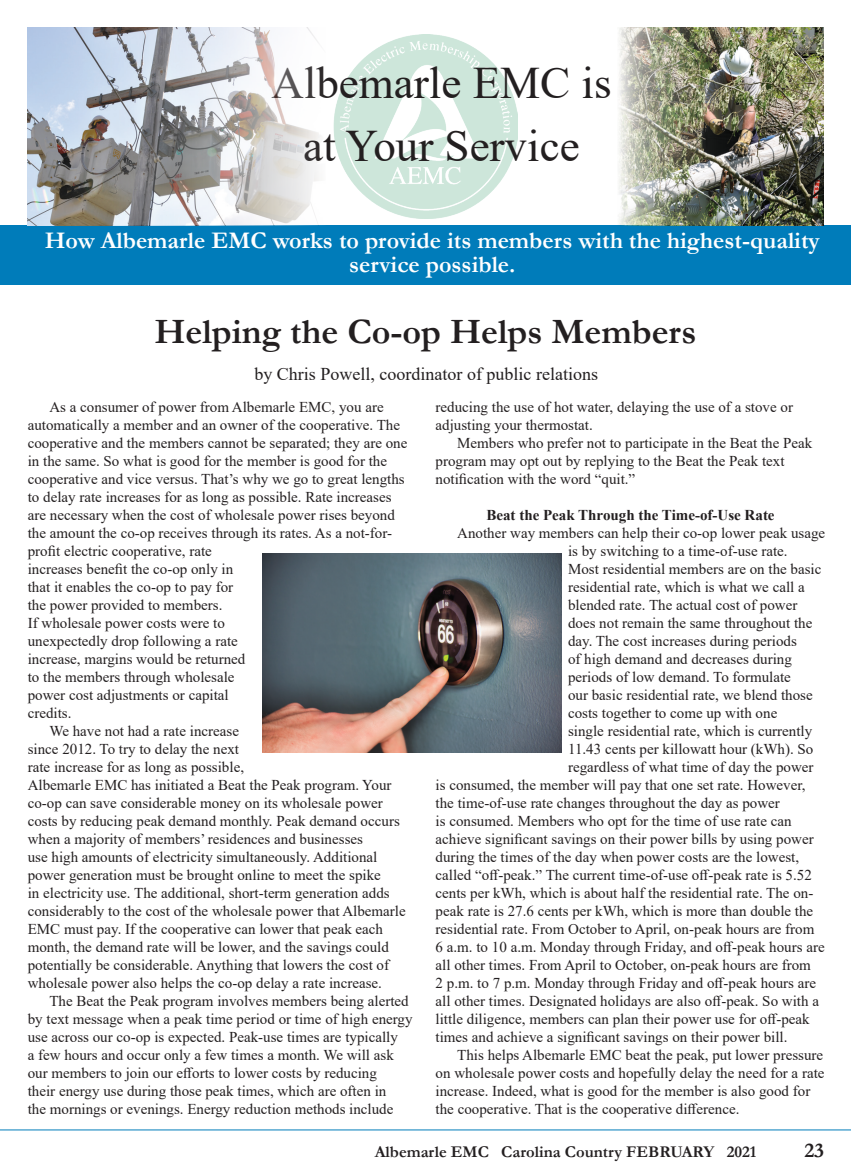
<style>
.page{position:relative;width:851px;height:1175px;background:#fff}
.page>*{position:absolute;margin:0;border:0;box-sizing:border-box;transform-origin:0 0}
.cutlines{font:45px "Times New Roman";color:#231f20}
.Headline{font:700 36px "Garamond";color:#231f20}
.cutlines-2{font:700 24px/24px "Garamond";color:#fff;text-align:center}
.t1{font:700 21px "Garamond";color:#231f20}
.t2{font:18px "Times New Roman";color:#231f20}
.t3{font:700 16.5px "Garamond";color:#231f20}
.paragraph{font:15px/18px "Times New Roman";color:#231f20}
.paragraph-2{font:700 15px "Times New Roman";color:#231f20}
</style>
<div class="page">
<div style="left:0;top:226px;width:850px;height:59px;background:#007cba"></div>
<img style="left:333px;top:35px;width:184px;height:183px">
<img style="left:616px;top:27px;width:208px;height:199px">
<img style="left:27px;top:27px;width:299px;height:199px">
<hr style="left:0;top:1129px;width:850px;height:1px;background:#007cba">
<img style="left:263px;top:554px;width:298px;height:199px">
<p class="cutlines" style="left:271px;top:51px;width:341px">Albemarle EMC is</p>
<p class="cutlines" style="left:303px;top:114px;width:278px">at Your Service</p>
<p class="cutlines-2" style="left:45px;top:229px;width:776px">How Albemarle EMC works to provide its members with the highest-quality service possible.</p>
<p class="Headline" style="left:154px;top:307px;width:543px">Helping the Co-op Helps Members</p>
<p class="t2" style="left:254px;top:362px;width:345px">by Chris Powell, coordinator of public relations</p>
<p class="paragraph" style="left:28px;top:397px;width:381px;text-indent:22px">As a consumer of power from Albemarle EMC, you are automatically a member and an owner of the cooperative. The cooperative and the members cannot be separated; they are one in the same. So what is good for the member is good for the cooperative and vice versus. That’s why we go to great lengths to delay rate increases for as long as possible. Rate increases are necessary when the cost of wholesale power rises beyond the amount the co-op receives through its rates. As a not-for&shy;profit electric cooperative, rate<br>increases benefit the co-op only in<br>that it enables the co-op to pay for<br>the power provided to members.<br>If wholesale power costs were to<br>unexpectedly drop following a rate<br>increase, margins would be returned<br>to the members through wholesale<br>power cost adjustments or capital<br>credits.</p>
<p class="paragraph" style="left:28px;top:721px;width:379px;text-indent:22px">We have not had a rate increase<br>since 2012. To try to delay the next<br>rate increase for as long as possible,<br>Albemarle EMC has initiated a Beat the Peak program. Your co-op can save considerable money on its wholesale power costs by reducing peak demand monthly. Peak demand occurs when a majority of members’ residences and businesses<br>use high amounts of electricity simultaneously. Additional power generation must be brought online to meet the spike<br>in electricity use. The additional, short-term generation adds considerably to the cost of the wholesale power that Albemarle EMC must pay. If the cooperative can lower that peak each month, the demand rate will be lower, and the savings could potentially be considerable. Anything that lowers the cost of wholesale power also helps the co-op delay a rate increase.</p>
<p class="paragraph" style="left:28px;top:991px;width:386px;text-indent:22px">The Beat the Peak program involves members being alerted by text message when a peak time period or time of high energy use across our co-op is expected. Peak-use times are typically<br>a few hours and occur only a few times a month. We will ask our members to join our efforts to lower costs by reducing<br>their energy use during those peak times, which are often in<br>the mornings or evenings. Energy reduction methods include</p>
<p class="paragraph" style="left:435px;top:397px;width:359px">reducing the use of hot water, delaying the use of a stove or adjusting your thermostat.</p>
<p class="paragraph" style="left:435px;top:433px;width:378px;text-indent:22px">Members who prefer not to participate in the Beat the Peak program may opt out by replying to the Beat the Peak text notification with the word “quit.”</p>
<p class="paragraph-2" style="left:486px;top:504px;width:290px">Beat the Peak Through the Time-of-Use Rate</p>
<p class="paragraph" style="left:457px;top:523px;width:369px">Another way members can help their co-op lower peak usage</p>
<p class="paragraph" style="left:568px;top:541px;width:221px">is by switching to a time-of-use rate.</p>
<p class="paragraph" style="left:568px;top:559px;width:255px">Most residential members are on the basic</p>
<p class="paragraph" style="left:568px;top:577px;width:238px">residential rate, which is what we call a</p>
<p class="paragraph" style="left:568px;top:595px;width:231px">blended rate. The actual cost of power</p>
<p class="paragraph" style="left:568px;top:613px;width:246px">does not remain the same throughout the</p>
<p class="paragraph" style="left:568px;top:631px;width:230px">day. The cost increases during periods</p>
<p class="paragraph" style="left:568px;top:649px;width:225px">of high demand and decreases during</p>
<p class="paragraph" style="left:568px;top:667px;width:224px">periods of low demand. To formulate</p>
<p class="paragraph" style="left:568px;top:685px;width:246px">our basic residential rate, we blend those</p>
<p class="paragraph" style="left:568px;top:703px;width:211px">costs together to come up with one</p>
<p class="paragraph" style="left:568px;top:721px;width:246px">single residential rate, which is currently</p>
<p class="paragraph" style="left:568px;top:739px;width:247px">11.43 cents per killowatt hour (kWh). So</p>
<p class="paragraph" style="left:568px;top:757px;width:247px">regardless of what time of day the power</p>
<p class="paragraph" style="left:435px;top:775px;width:371px">is consumed, the member will pay that one set rate. However,</p>
<p class="paragraph" style="left:435px;top:793px;width:346px">the time-of-use rate changes throughout the day as power</p>
<p class="paragraph" style="left:435px;top:811px;width:357px">is consumed. Members who opt for the time of use rate can</p>
<p class="paragraph" style="left:435px;top:829px;width:379px">achieve significant savings on their power bills by using power</p>
<p class="paragraph" style="left:435px;top:847px;width:365px">during the times of the day when power costs are the lowest,</p>
<p class="paragraph" style="left:435px;top:865px;width:378px">called “off-peak.” The current time-of-use off-peak rate is 5.52</p>
<p class="paragraph" style="left:435px;top:883px;width:379px">cents per kWh, which is about half the residential rate. The on-</p>
<p class="paragraph" style="left:435px;top:901px;width:379px">peak rate is 27.6 cents per kWh, which is more than double the</p>
<p class="paragraph" style="left:435px;top:919px;width:380px">residential rate. From October to April, on-peak hours are from</p>
<p class="paragraph" style="left:435px;top:937px;width:390px">6 a.m. to 10 a.m. Monday through Friday, and off-peak hours are</p>
<p class="paragraph" style="left:435px;top:955px;width:377px">all other times. From April to October, on-peak hours are from</p>
<p class="paragraph" style="left:435px;top:973px;width:382px">2 p.m. to 7 p.m. Monday through Friday and off-peak hours are</p>
<p class="paragraph" style="left:435px;top:991px;width:385px">all other times. Designated holidays are also off-peak. So with a</p>
<p class="paragraph" style="left:435px;top:1009px;width:375px">little diligence, members can plan their power use for off-peak</p>
<p class="paragraph" style="left:435px;top:1027px;width:353px">times and achieve a significant savings on their power bill.</p>
<p class="paragraph" style="left:435px;top:1045px;width:390px;text-indent:22px">This helps Albemarle EMC beat the peak, put lower pressure on wholesale power costs and hopefully delay the need for a rate increase. Indeed, what is good for the member is also good for the cooperative. That is the cooperative difference.</p>
<p class="t3" style="left:375px;top:1141px;width:383px">Albemarle EMC Carolina Country FEBRUARY 2021</p>
<p class="t1" style="left:804px;top:1136px;width:21px">23</p>
</div>
